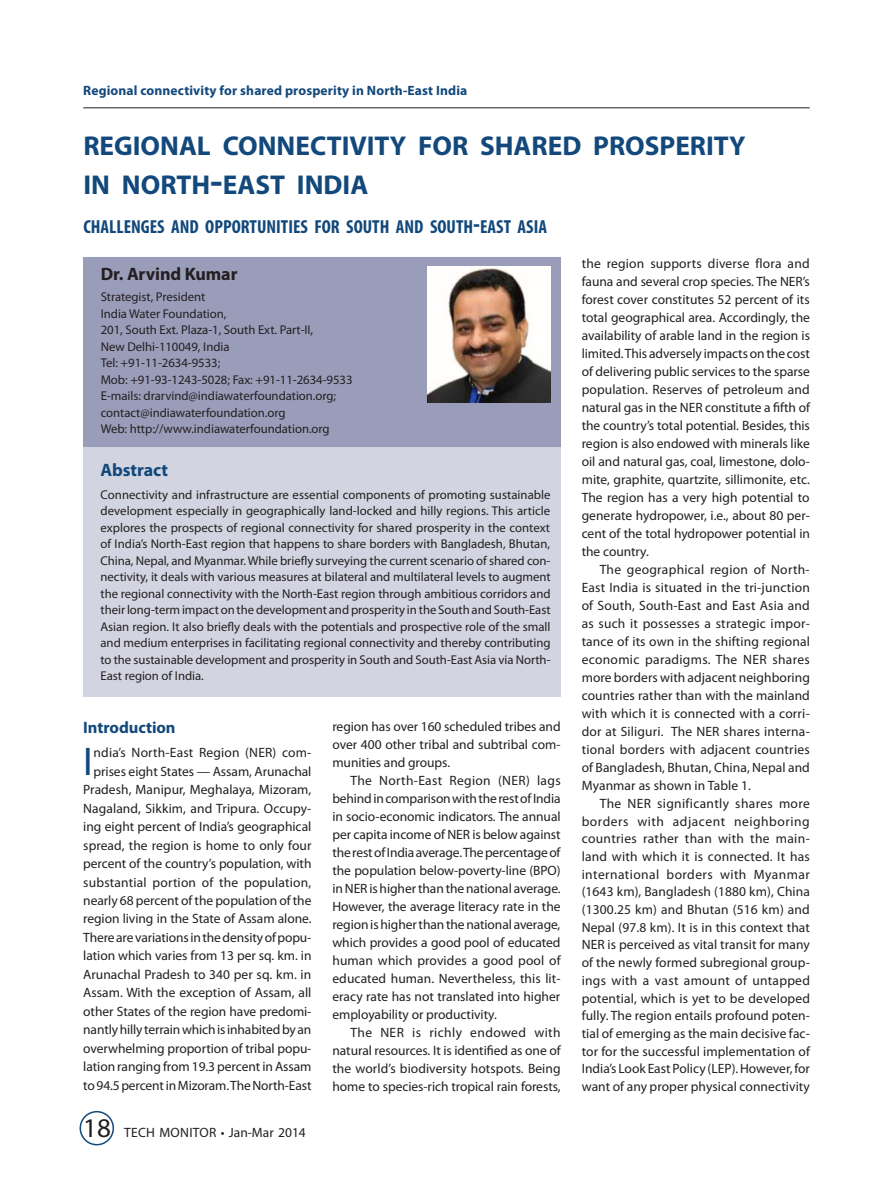
<style>
.page{position:relative;width:893px;height:1191px;background:#fff}
.page>*{position:absolute;margin:0;border:0;box-sizing:border-box;transform-origin:0 0}
.t1{font:40.2px "Myriad Pro";color:#12487b}
.t2{font:700 27.3px/39px "Myriad Pro";color:#12487b}
.t3{font:700 condensed 18.9px "Myriad Pro";color:#12487b}
.t4{font:700 18px "Myriad Pro";letter-spacing:-.005em;color:#231f20}
.t5{font:700 18px "Myriad Pro";letter-spacing:-.005em;color:#12487b}
.t6{font:700 16.5px "Myriad Pro";letter-spacing:-.005em;color:#12487b}
.t7{font:13.5px/18px "Myriad Pro";letter-spacing:-.005em;color:#231f20;text-align:justify}
.t8{font:700 13.5px "Myriad Pro";letter-spacing:.01em;color:#12487b}
.t9{font:13.5px "Myriad Pro";letter-spacing:.015em;color:#231f20}
.t10{font:12.75px/16.5px "Myriad Pro";letter-spacing:-.005em;color:#231f20}
.s1{font-size:39px}
.s2{font-size:27px}
</style>
<div class="page">
<hr style="left:83px;top:107px;width:726px;height:1px;background:#231f20">
<div style="left:80px;top:1111px;width:34px;height:34px;border:2px solid #12487b;border-radius:50%"></div>
<div style="left:83px;top:446px;width:477px;height:250px;background:#d3d4e1"></div>
<div style="left:83px;top:257px;width:477px;height:190px;background:#9a9db9"></div>
<img style="left:428px;top:267px;width:122px;height:136px">
<p class="t8" style="left:83px;top:81px;width:385px">Regional connectivity for shared prosperity in North-East India</p>
<h2 class="t2" style="left:83px;top:126px;width:663px">REGIONAL CONNECTIVITY FOR SHARED PROSPERITY<br>IN NORTH<span class="s1">-</span>EAST INDIA</h2>
<h3 class="t3" style="left:83px;top:215px;width:465px">CHALLENGES AND OPPORTUNITIES FOR SOUTH AND SOUTH<span class="s2">-</span>EAST ASIA</h3>
<h3 class="t4" style="left:101px;top:262px;width:138px">Dr. Arvind Kumar</h3>
<p class="t10" style="left:101px;top:289px;width:253px">Strategist, President<br>India Water Foundation,<br>201, South Ext. Plaza-1, South Ext. Part-II,<br>New Delhi-110049, India<br>Tel: +91-11-2634-9533;<br>Mob: +91-93-1243-5028; Fax: +91-11-2634-9533<br>E-mails: drarvind@indiawaterfoundation.org; contact@indiawaterfoundation.org<br>Web: http://www.indiawaterfoundation.org</p>
<h3 class="t5" style="left:100px;top:458px;width:69px">Abstract</h3>
<p class="t10" style="left:100px;top:486px;width:451px;text-align:justify">Connectivity and infrastructure are essential components of promoting sustainable development especially in geographically land-locked and hilly regions. This article explores the prospects of regional connectivity for shared prosperity in the context of India’s North-East region that happens to share borders with Bangladesh, Bhutan, China, Nepal, and Myanmar. While briefly surveying the current scenario of shared con&shy;nectivity, it deals with various measures at bilateral and multilateral levels to augment the regional connectivity with the North-East region through ambitious corridors and their long-term impact on the development and prosperity in the South and South-East Asian region. It also briefly deals with the potentials and prospective role of the small and medium enterprises in facilitating regional connectivity and thereby contributing to the sustainable development and prosperity in South and South-East Asia via North-East region of India.</p>
<p class="t6" style="left:83px;top:717px;width:94px">Introduction</p>
<h1 class="t1" style="left:83px;top:737px;width:11px">I</h1>
<p class="t7" style="left:332px;top:717px;width:230px">region has over 160 scheduled tribes and over 400 other tribal and subtribal com&shy;munities and groups.</p>
<p class="t7" style="left:332px;top:771px;width:230px;text-indent:18px">The North-East Region (NER) lags behind in comparisonwith the rest of India in socio-economic indicators. The annual per capita income of NER is below against the rest of India average. The percentage of the population below-poverty-line (BPO) in NER is higher than the national average.<br>However, the average literacy rate in the region is higher than the national average, which provides a good pool of educated human which provides a good pool of educated human. Nevertheless, this lit&shy;eracy rate has not translated into higher employability or productivity.</p>
<p class="t7" style="left:332px;top:1023px;width:230px;text-indent:18px">The NER is richly endowed with natural resources. It is identified as one of the world’s biodiversity hotspots. Being home to species-rich tropical rain forests,</p>
<p class="t7" style="left:83px;top:743px;width:230px;line-height:18.5px;text-align:right">ndia’s North-East Region (NER) com&shy;prises eight States — Assam, Arunachal Pradesh, Manipur, Meghalaya, Mizoram, Nagaland, Sikkim, and Tripura. Occupy&shy;ing eight percent of India’s geographical spread, the region is home to only four percent of the country’s population, with substantial portion of the population, nearly 68 percent of the population of the region living in the State of Assam alone.<br>There are variations in the density of popu&shy;lation which varies from 13 per sq. km. in Arunachal Pradesh to 340 per sq. km. in Assam. With the exception of Assam, all other States of the region have predomi&shy;nantly hilly terrain which is inhabited by an overwhelming proportion of tribal popu&shy;lation ranging from 19.3 percent in Assam to 94.5 percent in Mizoram. The North-East</p>
<p class="t9" style="left:83px;top:1124px;width:224px"><span class="s2">18</span> TECH MONITOR • Jan-Mar 2014</p>
<p class="t7" style="left:581px;top:254px;width:230px">the region supports diverse flora and fauna and several crop species. The NER’s forest cover constitutes 52 percent of its total geographical area. Accordingly, the availability of arable land in the region is limited. This adversely impacts on the cost of delivering public services to the sparse population. Reserves of petroleum and natural gas in the NER constitute a fifth of the country’s total potential. Besides, this region is also endowed with minerals like oil and natural gas, coal, limestone, dolo&shy;mite, graphite, quartzite, sillimonite, etc.<br>The region has a very high potential to generate hydropower, i.e., about 80 per&shy;cent of the total hydropower potential in the country.</p>
<p class="t7" style="left:581px;top:560px;width:230px;text-indent:18px">The geographical region of North-East India is situated in the tri-junction of South, South-East and East Asia and as such it possesses a strategic impor&shy;tance of its own in the shifting regional economic paradigms. The NER shares more borders with adjacent neighboring countries rather than with the mainland with which it is connected with a corri&shy;dor at Siliguri. The NER shares interna&shy;tional borders with adjacent countries of Bangladesh, Bhutan, China, Nepal and Myanmar as shown in Table 1.</p>
<p class="t7" style="left:581px;top:794px;width:230px;text-indent:18px">The NER significantly shares more borders with adjacent neighboring countries rather than with the main&shy;land with which it is connected. It has international borders with Myanmar (1643 km), Bangladesh (1880 km), China (1300.25 km) and Bhutan (516 km) and Nepal (97.8 km). It is in this context that NER is perceived as vital transit for many of the newly formed subregional group&shy;ings with a vast amount of untapped potential, which is yet to be developed fully. The region entails profound poten&shy;tial of emerging as the main decisive fac&shy;tor for the successful implementation of India’s Look East Policy (LEP). However, for want of any proper physical connectivity</p>
</div>
